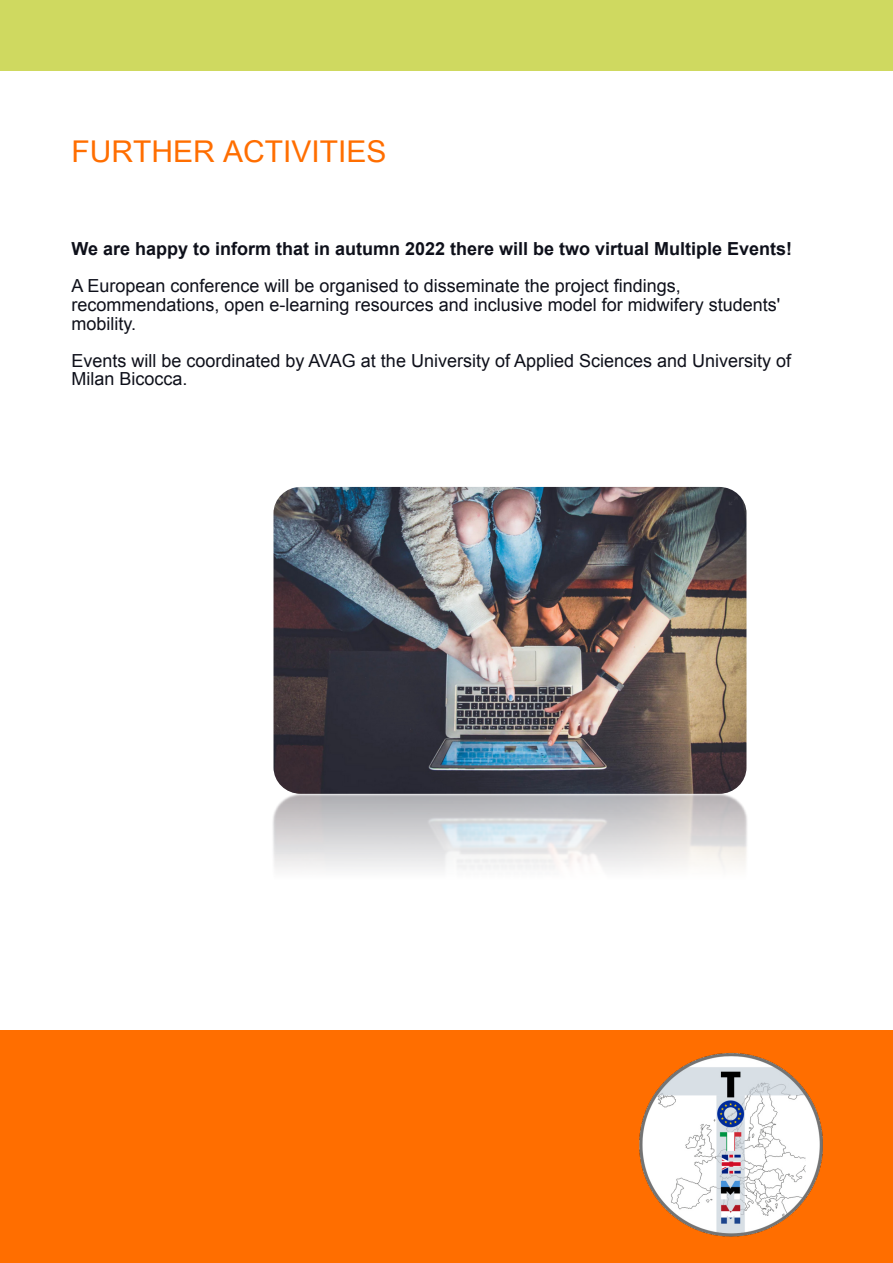
<style>
.page{position:relative;width:893px;height:1263px;background:#fff}
.page>*{position:absolute;margin:0;border:0;box-sizing:border-box;transform-origin:0 0}
.t1{font:30px "Arial Unicode MS";color:#ff6e00}
.t2{font:18px/18.6px "Arial";color:#0e101a}
.t3{font:700 18px "Arial";color:#0e101a}
</style>
<div class="page">
<div style="left:0;top:0;width:893px;height:70px;background:#cfd960"></div>
<div style="left:0;top:1030px;width:893px;height:233px;background:#ff6e00"></div>
<img style="left:273px;top:791px;width:474px;height:79px">
<img style="left:274px;top:487px;width:472px;height:307px;border-radius:27px">
<img style="left:639px;top:1053px;width:184px;height:184px">
<h1 class="t1" style="left:71px;top:140px;width:317px">FURTHER ACTIVITIES</h1>
<p class="t3" style="left:71px;top:242px;width:722px">We are happy to inform that in autumn 2022 there will be two virtual Multiple Events!</p>
<p class="t2" style="left:71px;top:278px;width:710px">A European conference will be organised to disseminate the project findings, recommendations, open e-learning resources and inclusive model for midwifery students' mobility.</p>
<p class="t2" style="left:71px;top:353px;width:721px">Events will be coordinated by AVAG at the University of Applied Sciences and University of<br>Milan Bicocca.</p>
</div>
